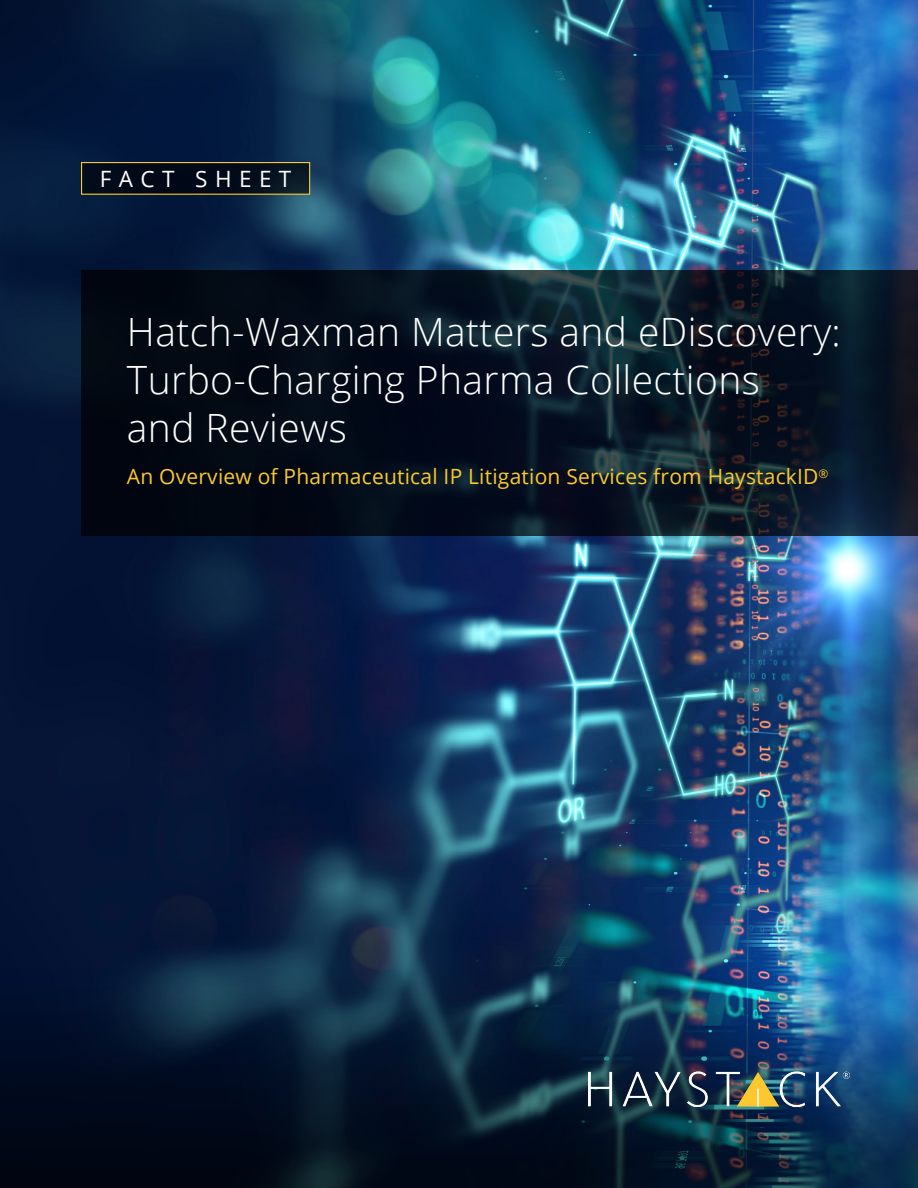
<style>
.page{position:relative;width:918px;height:1188px;background:#fff}
.page>*{position:absolute;margin:0;border:0;box-sizing:border-box;transform-origin:0 0}
.t1{font:300 39px/48px "Open Sans";letter-spacing:.01em;color:#fff}
.t2{font:22.5px "Open Sans";letter-spacing:.33em;color:#fff}
.t3{font:21px "Open Sans";letter-spacing:.01em;color:#fdc82f}
</style>
<div class="page">
<img style="left:0;top:0;width:918px;height:966px">
<img style="left:0;top:966px;width:918px;height:39px">
<div style="left:82px;top:163px;width:228px;height:31px;background:linear-gradient(to right,#000615,#061422)"></div>
<div style="left:81px;top:162px;width:229px;height:33px;border:1px solid #fdc82f"></div>
<svg style="left:81px;top:270px;width:837px;height:266px;background:#07131f"></svg>
<svg style="left:0;top:1005px;width:918px;height:183px;background:#081f37"></svg>
<img style="left:588px;top:1070px;width:265px;height:36px">
<p class="t2" style="left:100px;top:169px;width:193px">FACT SHEET</p>
<p class="t1" style="left:127px;top:312px;width:716px">Hatch-Waxman Matters and eDiscovery:<br>Turbo-Charging Pharma Collections<br>and Reviews</p>
<p class="t3" style="left:127px;top:468px;width:703px">An Overview of Pharmaceutical IP Litigation Services from HaystackID<sup>®</sup></p>
</div>
